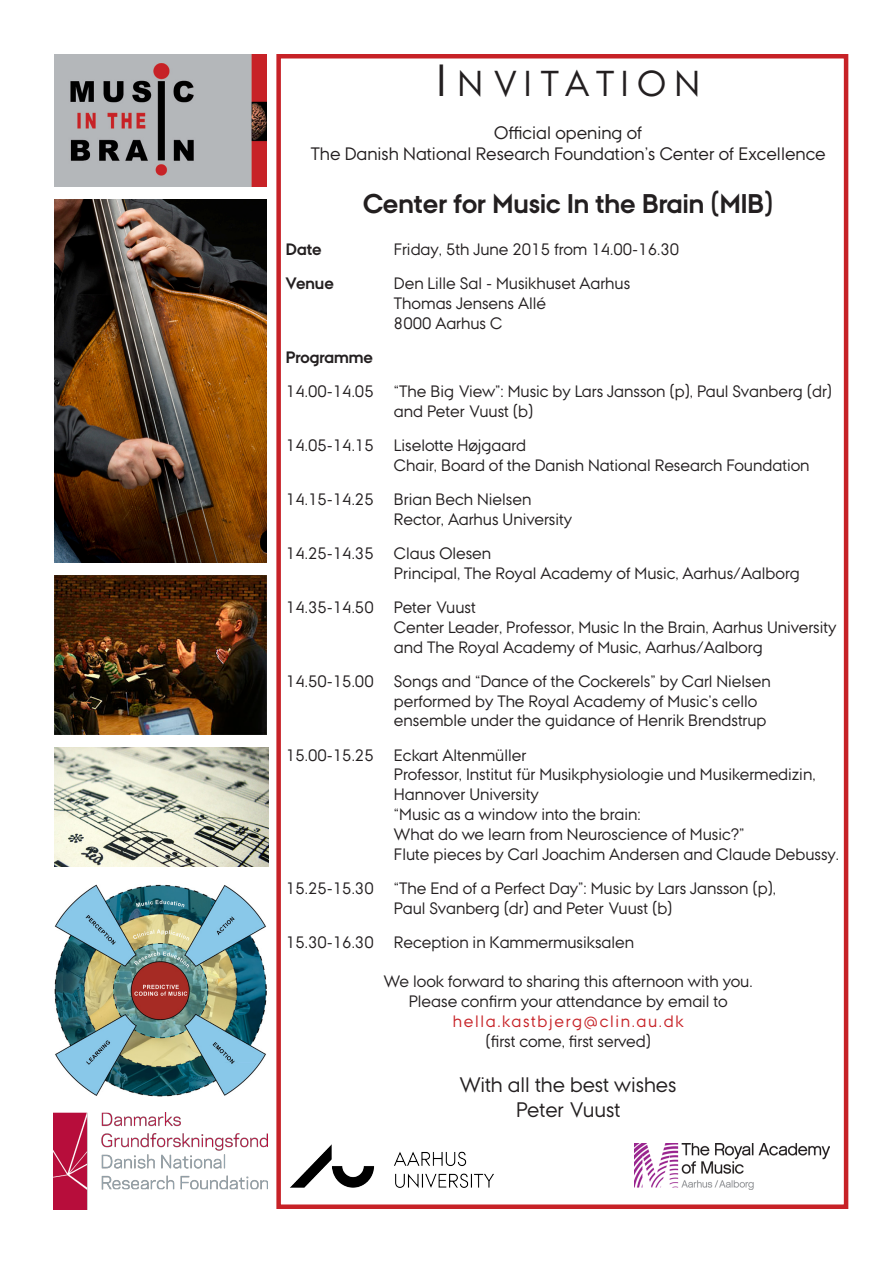
<style>
.page{position:relative;width:893px;height:1263px;background:#fff}
.page>*{position:absolute;margin:0;border:0;box-sizing:border-box;transform-origin:0 0}
.t1{font:36px "AU Passata";color:#231f20}
.t2{font:700 27px "AU Passata";color:#231f20}
.t3{font:21px "AU Passata";color:#231f20}
.t4{font:18px "AU Passata";color:#231f20}
.t5{font:16.5px/19.8px "AU Passata";color:#231f20}
.t6{font:700 16.5px "AU Passata";color:#231f20}
.s1{font-size:45px}
.s2{color:#c72227}
</style>
<div class="page">
<div style="left:276px;top:54px;width:572px;height:1155px;border:4px solid #c72227"></div>
<img style="left:54px;top:54px;width:213px;height:133px">
<img style="left:54px;top:199px;width:213px;height:364px">
<img style="left:54px;top:575px;width:213px;height:160px">
<img style="left:290px;top:1144px;width:204px;height:44px">
<img style="left:635px;top:1143px;width:195px;height:46px">
<img style="left:54px;top:747px;width:214px;height:119px">
<img style="left:54px;top:884px;width:213px;height:213px">
<img style="left:54px;top:1112px;width:213px;height:97px">
<p class="t1" style="left:436px;top:63px;width:266px"><span class="s1">I</span> N V I T A T I O N</p>
<p class="t4" style="left:494px;top:122px;width:149px">Official opening of</p>
<p class="t4" style="left:311px;top:143px;width:516px">The Danish National Research Foundation’s Center of Excellence</p>
<p class="t2" style="left:363px;top:188px;width:412px">Center for Music In the Brain (MIB)</p>
<p class="t6" style="left:286px;top:239px;width:37px">Date</p>
<p class="t5" style="left:394px;top:239px;width:287px">Friday, 5th June 2015 from 14.00-16.30</p>
<p class="t6" style="left:286px;top:274px;width:49px">Venue</p>
<p class="t5" style="left:394px;top:273px;width:238px">Den Lille Sal - Musikhuset Aarhus</p>
<p class="t5" style="left:394px;top:293px;width:154px">Thomas Jensens Allé</p>
<p class="t5" style="left:394px;top:313px;width:110px">8000 Aarhus C</p>
<p class="t6" style="left:286px;top:347px;width:89px">Programme</p>
<p class="t5" style="left:394px;top:381px;width:440px;text-indent:-108px">14.00-14.05 “The Big View”: Music by Lars Jansson (p), Paul Svanberg (dr) and Peter Vuust (b)</p>
<p class="t5" style="left:394px;top:435px;width:417px;text-indent:-108px">14.05-14.15 Liselotte Højgaard<br>Chair, Board of the Danish National Research Foundation</p>
<p class="t5" style="left:394px;top:489px;width:180px;text-indent:-108px">14.15-14.25 Brian Bech Nielsen<br>Rector, Aarhus University</p>
<p class="t5" style="left:394px;top:543px;width:407px;text-indent:-108px">14.25-14.35 Claus Olesen<br>Principal, The Royal Academy of Music, Aarhus/Aalborg</p>
<p class="t5" style="left:394px;top:597px;width:444px;text-indent:-108px">14.35-14.50 Peter Vuust<br>Center Leader, Professor, Music In the Brain, Aarhus University</p>
<p class="t5" style="left:394px;top:637px;width:370px">and The Royal Academy of Music, Aarhus/Aalborg</p>
<p class="t5" style="left:286px;top:671px;width:486px">14.50-15.00 Songs and “Dance of the Cockerels” by Carl Nielsen</p>
<p class="t5" style="left:394px;top:691px;width:374px">performed by The Royal Academy of Music’s cello ensemble under the guidance of Henrik Brendstrup</p>
<p class="t5" style="left:286px;top:745px;width:242px">15.00-15.25 Eckart Altenmüller</p>
<p class="t5" style="left:394px;top:765px;width:423px">Professor, Institut für Musikphysiologie und Musikermedizin,</p>
<p class="t5" style="left:394px;top:784px;width:146px">Hannover University</p>
<p class="t5" style="left:394px;top:804px;width:352px">“Music as a window into the brain:<br>What do we learn from Neuroscience of Music?”</p>
<p class="t5" style="left:394px;top:844px;width:447px">Flute pieces by Carl Joachim Andersen and Claude Debussy.</p>
<p class="t5" style="left:286px;top:878px;width:492px">15.25-15.30 “The End of a Perfect Day”: Music by Lars Jansson (p),</p>
<p class="t5" style="left:394px;top:898px;width:280px">Paul Svanberg (dr) and Peter Vuust (b)</p>
<p class="t5" style="left:286px;top:932px;width:350px">15.30-16.30 Reception in Kammermusiksalen</p>
<p class="t5" style="left:384px;top:972px;width:370px">We look forward to sharing this afternoon with you.</p>
<p class="t5" style="left:409px;top:991px;width:321px;text-align:center">Please confirm your attendance by email to <span class="s2">hella.kastbjerg@clin.au.dk</span></p>
<p class="t5" style="left:485px;top:1031px;width:167px">(first come, first served)</p>
<p class="t3" style="left:460px;top:1072px;width:218px">With all the best wishes</p>
<p class="t3" style="left:516px;top:1097px;width:106px">Peter Vuust</p>
</div>
